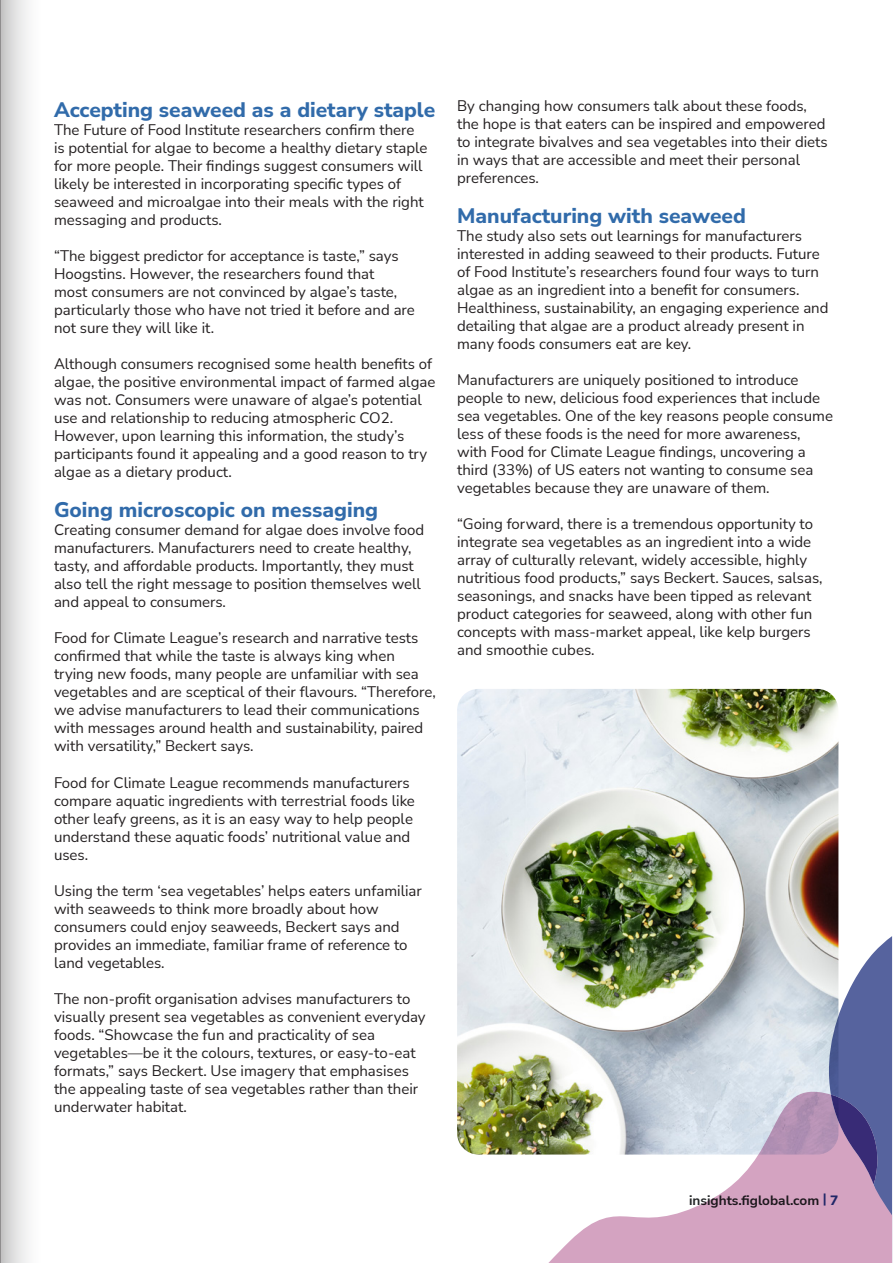
<style>
.page{position:relative;width:893px;height:1263px;background:#fff}
.page>*{position:absolute;margin:0;border:0;box-sizing:border-box;transform-origin:0 0}
.t1{font:800 21px "Nunito Sans";color:#316baa}
.t2{font:15px/18px "Nunito Sans";color:#231f20}
.t3{font:700 13.5px "Nunito Sans";color:#222425}
.s1{color:#263c89}
.s2{font-weight:800;color:#263c89}
</style>
<div class="page">
<img style="left:457px;top:689px;width:381px;height:465px">
<svg style="left:548px;top:1081px;width:276px;height:182px"></svg>
<svg style="left:824px;top:936px;width:68px;height:327px;background:#9287b1"></svg>
<svg style="left:1px;top:0;width:27px;height:1263px"></svg>
<hr style="left:0;top:0;width:1px;height:1263px;background:#8f8d8e">
<p class="t1" style="left:54px;top:95px;width:383px">Accepting seaweed as a dietary staple</p>
<p class="t2" style="left:54px;top:120px;width:375px">The Future of Food Institute researchers confirm there is potential for algae to become a healthy dietary staple for more people. Their findings suggest consumers will likely be interested in incorporating specific types of seaweed and microalgae into their meals with the right messaging and products.</p>
<p class="t2" style="left:54px;top:246px;width:362px">“The biggest predictor for acceptance is taste,” says Hoogstins. However, the researchers found that<br>most consumers are not convinced by algae’s taste, particularly those who have not tried it before and are not sure they will like it.</p>
<p class="t2" style="left:54px;top:354px;width:383px">Although consumers recognised some health benefits of algae, the positive environmental impact of farmed algae was not. Consumers were unaware of algae’s potential use and relationship to reducing atmospheric CO2.<br>However, upon learning this information, the study’s participants found it appealing and a good reason to try algae as a dietary product.</p>
<p class="t1" style="left:54px;top:495px;width:326px">Going microscopic on messaging</p>
<p class="t2" style="left:54px;top:521px;width:372px">Creating consumer demand for algae does involve food manufacturers. Manufacturers need to create healthy, tasty, and affordable products. Importantly, they must also tell the right message to position themselves well and appeal to consumers.</p>
<p class="t2" style="left:54px;top:629px;width:383px">Food for Climate League’s research and narrative tests confirmed that while the taste is always king when trying new foods, many people are unfamiliar with sea vegetables and are sceptical of their flavours. “Therefore, we advise manufacturers to lead their communications with messages around health and sustainability, paired with versatility,” Beckert says.</p>
<p class="t2" style="left:54px;top:773px;width:362px">Food for Climate League recommends manufacturers compare aquatic ingredients with terrestrial foods like other leafy greens, as it is an easy way to help people understand these aquatic foods’ nutritional value and uses.</p>
<p class="t2" style="left:54px;top:881px;width:369px">Using the term ‘sea vegetables’ helps eaters unfamiliar with seaweeds to think more broadly about how consumers could enjoy seaweeds, Beckert says and provides an immediate, familiar frame of reference to land vegetables.</p>
<p class="t2" style="left:54px;top:989px;width:373px">The non-profit organisation advises manufacturers to visually present sea vegetables as convenient everyday foods. “Showcase the fun and practicality of sea vegetables—be it the colours, textures, or easy-to-eat formats,” says Beckert. Use imagery that emphasises the appealing taste of sea vegetables rather than their underwater habitat.</p>
<p class="t2" style="left:457px;top:96px;width:372px">By changing how consumers talk about these foods, the hope is that eaters can be inspired and empowered to integrate bivalves and sea vegetables into their diets in ways that are accessible and meet their personal preferences.</p>
<p class="t1" style="left:457px;top:201px;width:290px">Manufacturing with seaweed</p>
<p class="t2" style="left:457px;top:227px;width:373px">The study also sets out learnings for manufacturers interested in adding seaweed to their products. Future of Food Institute’s researchers found four ways to turn algae as an ingredient into a benefit for consumers.<br>Healthiness, sustainability, an engaging experience and detailing that algae are a product already present in many foods consumers eat are key.</p>
<p class="t2" style="left:457px;top:371px;width:377px">Manufacturers are uniquely positioned to introduce people to new, delicious food experiences that include sea vegetables. One of the key reasons people consume less of these foods is the need for more awareness, with Food for Climate League findings, uncovering a third (33%) of US eaters not wanting to consume sea vegetables because they are unaware of them.</p>
<p class="t2" style="left:457px;top:515px;width:367px">“Going forward, there is a tremendous opportunity to integrate sea vegetables as an ingredient into a wide array of culturally relevant, widely accessible, highly nutritious food products,” says Beckert. Sauces, salsas, seasonings, and snacks have been tipped as relevant product categories for seaweed, along with other fun concepts with mass-market appeal, like kelp burgers and smoothie cubes.</p>
<p class="t3" style="left:689px;top:1190px;width:151px">insights.figlobal.com <span class="s1">|</span> <span class="s2">7</span></p>
</div>
